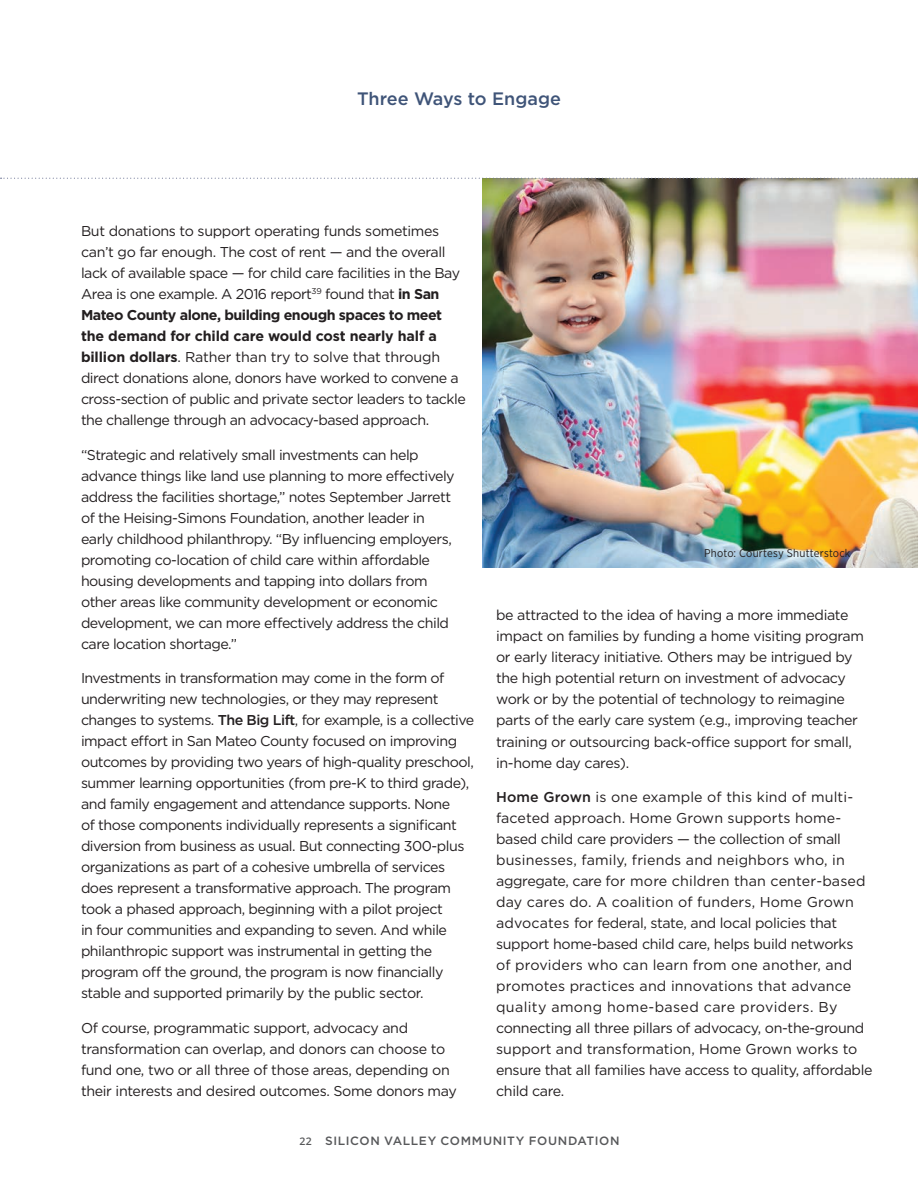
<style>
.page{position:relative;width:918px;height:1188px;background:#fff}
.page>*{position:absolute;margin:0;border:0;box-sizing:border-box;transform-origin:0 0}
.t1{font:500 18px "Gotham";color:#3f5478}
.t2{font:14.25px/21px "Gotham";letter-spacing:-.035em;color:#231f20}
.t3{font:14.25px/21px "Gotham";color:#231f20}
.t4{font:500 12px "Gotham";letter-spacing:.05em;color:#57585a}
.t5{font:11.25px "Gotham Narrow";letter-spacing:.02em;color:#231f20}
.s1{font-weight:700}
.s2{font-weight:500}
.s3{font-family:"Open Sans";font-weight:600;font-size:10.5px}
</style>
<div class="page">
<img style="left:483px;top:179px;width:435px;height:389px">
<svg style="left:1px;top:178px;width:917px;height:1px"></svg>
<p class="t1" style="left:357px;top:89px;width:205px">Three Ways to Engage</p>
<p class="t2" style="left:81px;top:220px;width:386px">But donations to support operating funds sometimes can’t go far enough. The cost of rent — and the overall lack of available space — for child care facilities in the Bay Area is one example. A 2016 report<sup>39</sup> found that <span class="s1">in San Mateo County alone, building enough spaces to meet the demand for child care would cost nearly half a billion dollars</span>. Rather than try to solve that through direct donations alone, donors have worked to convene a cross-section of public and private sector leaders to tackle the challenge through an advocacy-based approach.</p>
<p class="t2" style="left:81px;top:444px;width:375px">“Strategic and relatively small investments can help advance things like land use planning to more effectively address the facilities shortage,” notes September Jarrett of the Heising-Simons Foundation, another leader in early childhood philanthropy. “By influencing employers, promoting co-location of child care within affordable housing developments and tapping into dollars from other areas like community development or economic development, we can more effectively address the child care location shortage.”</p>
<p class="t2" style="left:81px;top:667px;width:395px">Investments in transformation may come in the form of underwriting new technologies, or they may represent changes to systems. <span class="s2">The Big Lift</span>, for example, is a collective impact effort in San Mateo County focused on improving outcomes by providing two years of high-quality preschool, summer learning opportunities (from pre-K to third grade), and family engagement and attendance supports. None<br>of those components individually represents a significant diversion from business as usual. But connecting 300-plus organizations as part of a cohesive umbrella of services does represent a transformative approach. The program took a phased approach, beginning with a pilot project<br>in four communities and expanding to seven. And while philanthropic support was instrumental in getting the program off the ground, the program is now financially stable and supported primarily by the public sector.</p>
<p class="t2" style="left:81px;top:1017px;width:377px">Of course, programmatic support, advocacy and transformation can overlap, and donors can choose to fund one, two or all three of those areas, depending on their interests and desired outcomes. Some donors may</p>
<p class="t5" style="left:704px;top:546px;width:148px">Photo: Courtesy Shutterstock</p>
<p class="t2" style="left:496px;top:605px;width:369px">be attracted to the idea of having a more immediate impact on families by funding a home visiting program or early literacy initiative. Others may be intrigued by the high potential return on investment of advocacy work or by the potential of technology to reimagine parts of the early care system (e.g., improving teacher training or outsourcing back-office support for small, in-home day cares).</p>
<p class="t3" style="left:496px;top:786px;width:378px"><span class="s2">Home Grown</span> is one example of this kind of multi&shy;faceted approach. Home Grown supports home&shy;based child care providers — the collection of small businesses, family, friends and neighbors who, in aggregate, care for more children than center-based day cares do. A coalition of funders, Home Grown advocates for federal, state, and local policies that support home-based child care, helps build networks<br>of providers who can learn from one another, and promotes practices and innovations that advance quality among home-based care providers. By connecting all three pillars of advocacy, on-the-ground support and transformation, Home Grown works to ensure that all families have access to quality, affordable child care.</p>
<p class="t4" style="left:299px;top:1134px;width:322px"><span class="s3">22</span> SILICON VALLEY COMMUNITY FOUNDATION</p>
</div>
